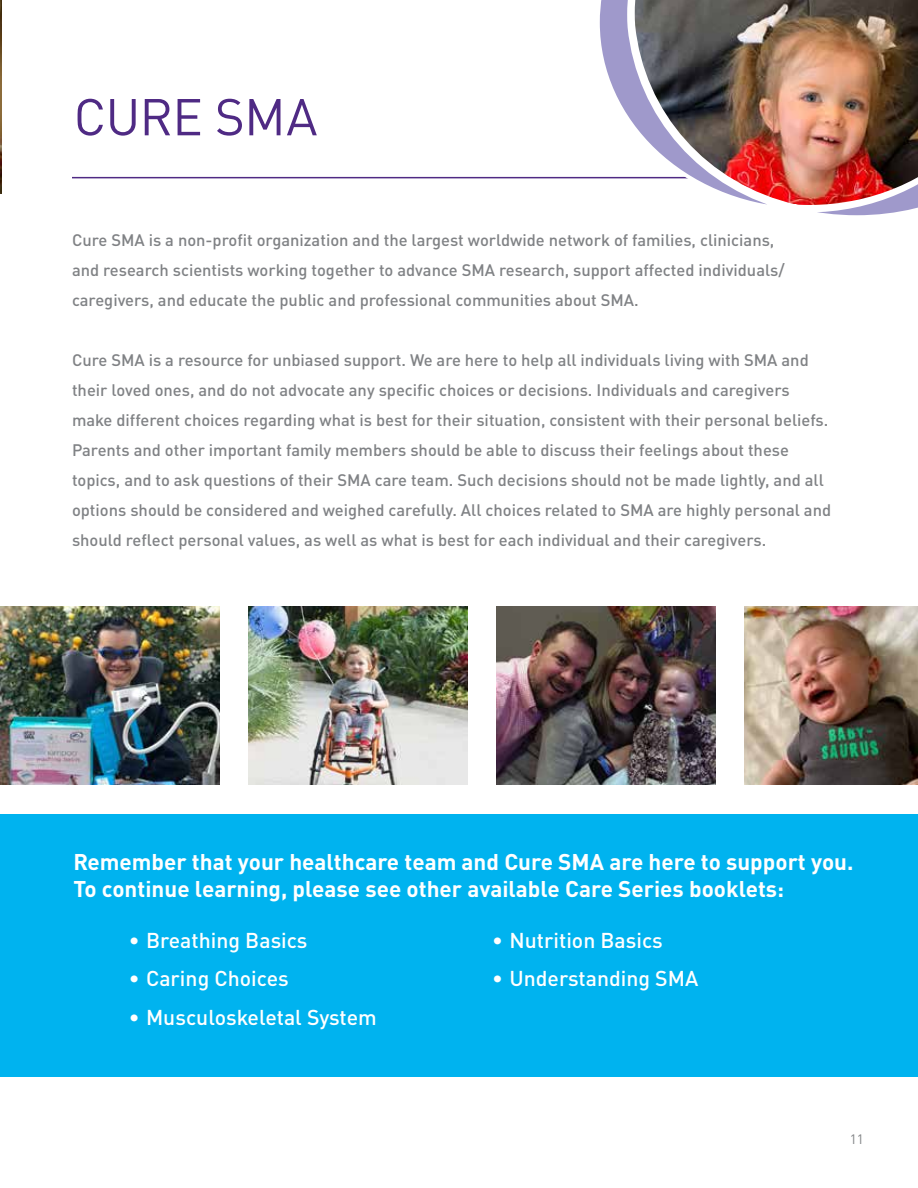
<style>
.page{position:relative;width:918px;height:1188px;background:#fff}
.page>*{position:absolute;margin:0;border:0;box-sizing:border-box;transform-origin:0 0}
.t1{font:51px "DINOT";letter-spacing:-.015em;color:#4f2a84}
.t2{font:700 22.5px/27px "DINOT";color:#fff}
.t3{font:500 21.3px "DINOT";color:#fff}
.t4{font:500 16.5px/30px "DINOT";color:#808285}
.t5{font:13.5px "DINOT";color:#808285}
</style>
<div class="page">
<div style="left:1px;top:814px;width:917px;height:263px;background:#00b3ef"></div>
<hr style="left:72px;top:177px;width:790px;height:1px;background:#4f2a84">
<img style="left:594px;top:0;width:324px;height:216px">
<img style="left:1px;top:606px;width:218px;height:178px">
<img style="left:497px;top:606px;width:218px;height:178px">
<img style="left:249px;top:606px;width:218px;height:178px">
<img style="left:745px;top:606px;width:173px;height:178px">
<img style="left:0;top:0;width:1px;height:193px">
<h1 class="t1" style="left:74px;top:85px;width:245px">CURE SMA</h1>
<p class="t4" style="left:72px;top:225px;width:714px">Cure SMA is a non-profit organization and the largest worldwide network of families, clinicians, and research scientists working together to advance SMA research, support affected individuals/ caregivers, and educate the public and professional communities about SMA.</p>
<p class="t4" style="left:72px;top:345px;width:761px">Cure SMA is a resource for unbiased support. We are here to help all individuals living with SMA and their loved ones, and do not advocate any specific choices or decisions. Individuals and caregivers make different choices regarding what is best for their situation, consistent with their personal beliefs.<br>Parents and other important family members should be able to discuss their feelings about these topics, and to ask questions of their SMA care team. Such decisions should not be made lightly, and all options should be considered and weighed carefully. All choices related to SMA are highly personal and should reflect personal values, as well as what is best for each individual and their caregivers.</p>
<h2 class="t2" style="left:73px;top:848px;width:782px">Remember that your healthcare team and Cure SMA are here to support you.<br>To continue learning, please see other available Care Series booklets:</h2>
<p class="t3" style="left:129px;top:927px;width:180px">• Breathing Basics</p>
<p class="t3" style="left:129px;top:965px;width:162px">• Caring Choices</p>
<p class="t3" style="left:129px;top:1004px;width:250px">• Musculoskeletal System</p>
<p class="t3" style="left:492px;top:927px;width:172px">• Nutrition Basics</p>
<p class="t3" style="left:492px;top:965px;width:208px">• Understanding SMA</p>
<p class="t5" style="left:850px;top:1131px;width:16px">11</p>
</div>
